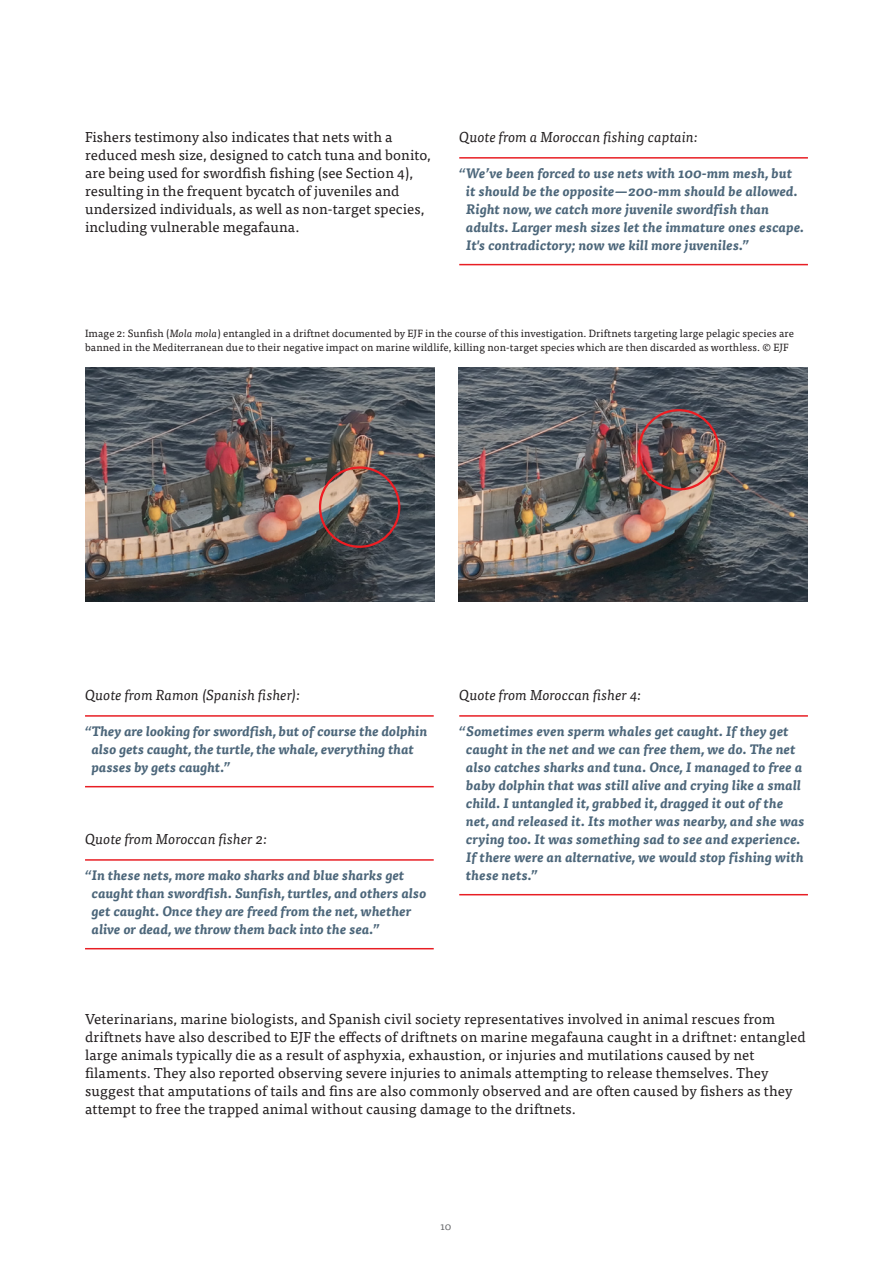
<style>
.page{position:relative;width:893px;height:1263px;background:#fff}
.page>*{position:absolute;margin:0;border:0;box-sizing:border-box;transform-origin:0 0}
.t1{font:14.4px/18px "Tisa Pro";letter-spacing:.01em;color:#231f20}
.t2{font:italic 14.4px "Tisa Pro";letter-spacing:.005em;color:#231f20}
.QUOTE{font:italic 700 13.5px/18px "Tisa Pro";letter-spacing:.015em;color:#4c667a}
.t3{font:10.5px/13.5px "Tisa Pro";letter-spacing:.01em;color:#231f20}
.t4{font:10.5px "Tisa Pro";color:#6c6d70}
.s1{font-style:italic}
</style>
<div class="page">
<hr style="left:459px;top:264px;width:349px;height:1px;background:#e81e24">
<hr style="left:459px;top:157px;width:349px;height:2px;background:#e81e24">
<img style="left:85px;top:367px;width:350px;height:234px">
<img style="left:458px;top:367px;width:350px;height:234px">
<div style="left:319px;top:466px;width:81px;height:82px;border:2px solid #ee1d23;border-radius:50%"></div>
<div style="left:638px;top:409px;width:81px;height:81px;border:2px solid #ee1d23;border-radius:50%"></div>
<hr style="left:85px;top:786px;width:349px;height:1px;background:#e81e24">
<hr style="left:85px;top:715px;width:349px;height:2px;background:#e81e24">
<hr style="left:85px;top:948px;width:349px;height:1px;background:#e81e24">
<hr style="left:85px;top:859px;width:349px;height:2px;background:#e81e24">
<hr style="left:459px;top:894px;width:349px;height:1px;background:#e81e24">
<hr style="left:459px;top:715px;width:349px;height:2px;background:#e81e24">
<p class="t1" style="left:85px;top:127px;width:347px">Fishers testimony also indicates that nets with a reduced mesh size, designed to catch tuna and bonito, are being used for swordfish fishing (see Section 4), resulting in the frequent bycatch of juveniles and undersized individuals, as well as non-target species, including vulnerable megafauna.</p>
<p class="t2" style="left:459px;top:127px;width:240px">Quote from a Moroccan fishing captain:</p>
<p class="QUOTE" style="left:466px;top:164px;width:339px;text-indent:-7px">“We’ve been forced to use nets with 100-mm mesh, but it should be the opposite—200-mm should be allowed.<br>Right now, we catch more juvenile swordfish than adults. Larger mesh sizes let the immature ones escape.<br>It's contradictory; now we kill more juveniles.”</p>
<p class="t3" style="left:85px;top:326px;width:710px">Image 2: Sunfish (<span class="s1">Mola mola</span>) entangled in a driftnet documented by EJF in the course of this investigation. Driftnets targeting large pelagic species are banned in the Mediterranean due to their negative impact on marine wildlife, killing non-target species which are then discarded as worthless. © EJF</p>
<p class="t2" style="left:85px;top:685px;width:216px">Quote from Ramon (Spanish fisher):</p>
<p class="QUOTE" style="left:92px;top:722px;width:337px;text-indent:-7px">“They are looking for swordfish, but of course the dolphin also gets caught, the turtle, the whale, everything that passes by gets caught.”</p>
<p class="t2" style="left:85px;top:829px;width:183px">Quote from Moroccan fisher 2:</p>
<p class="QUOTE" style="left:92px;top:866px;width:336px;text-indent:-7px">“In these nets, more mako sharks and blue sharks get caught than swordfish. Sunfish, turtles, and others also get caught. Once they are freed from the net, whether alive or dead, we throw them back into the sea.”</p>
<p class="t2" style="left:459px;top:685px;width:183px">Quote from Moroccan fisher 4:</p>
<p class="QUOTE" style="left:466px;top:722px;width:340px;text-indent:-7px">“Sometimes even sperm whales get caught. If they get caught in the net and we can free them, we do. The net also catches sharks and tuna. Once, I managed to free a baby dolphin that was still alive and crying like a small child. I untangled it, grabbed it, dragged it out of the net, and released it. Its mother was nearby, and she was crying too. It was something sad to see and experience.<br>If there were an alternative, we would stop fishing with these nets.”</p>
<p class="t1" style="left:85px;top:1009px;width:722px">Veterinarians, marine biologists, and Spanish civil society representatives involved in animal rescues from driftnets have also described to EJF the effects of driftnets on marine megafauna caught in a driftnet: entangled large animals typically die as a result of asphyxia, exhaustion, or injuries and mutilations caused by net filaments. They also reported observing severe injuries to animals attempting to release themselves. They suggest that amputations of tails and fins are also commonly observed and are often caused by fishers as they attempt to free the trapped animal without causing damage to the driftnets.</p>
<p class="t4" style="left:441px;top:1218px;width:12px">10</p>
</div>
